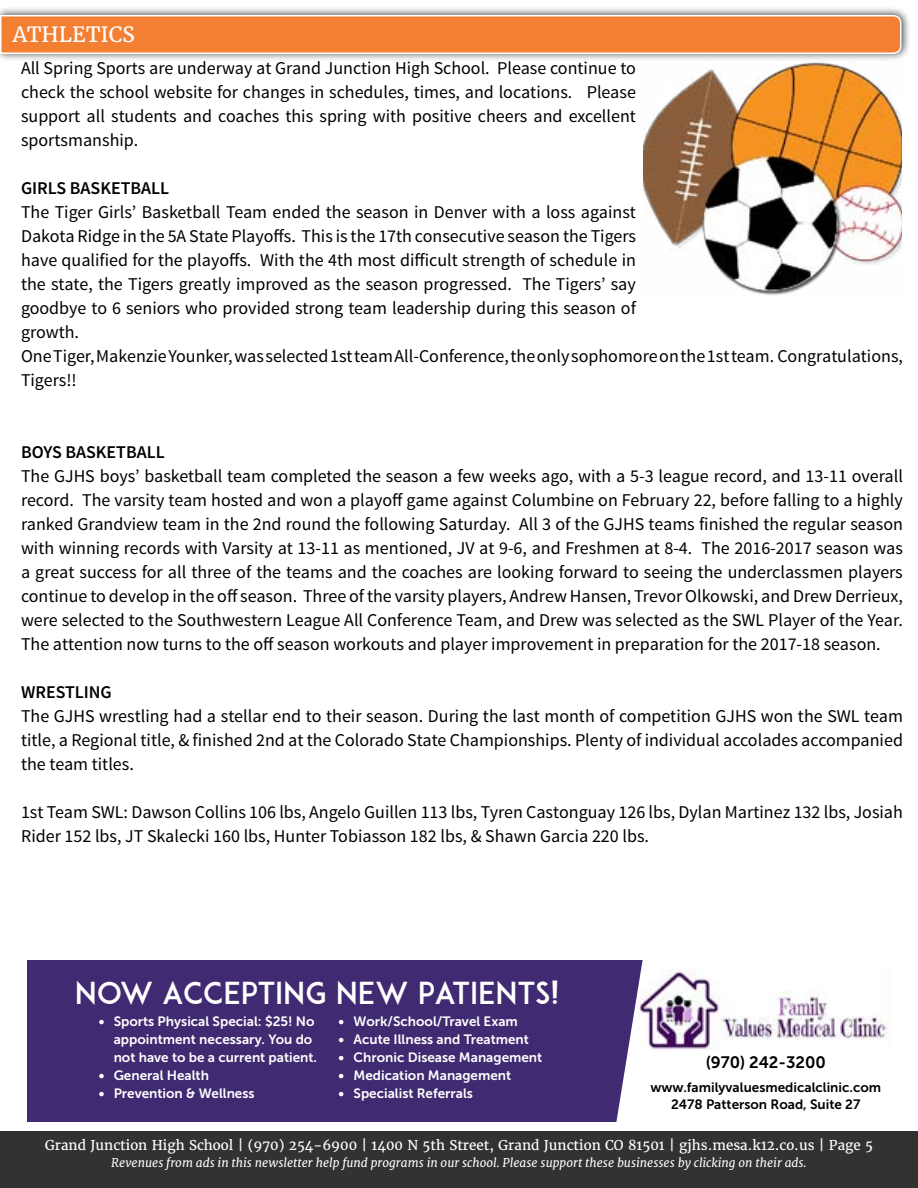
<style>
.page{position:relative;width:918px;height:1188px;background:#fff}
.page>*{position:absolute;margin:0;border:0;box-sizing:border-box;transform-origin:0 0}
.t1{font:30px "ADAM.CGPRO";color:#fff}
.t2{font:21px "Merriweather";color:#fff}
.t3{font:18px/24px "Source Sans Pro";color:#000;text-align:justify}
.t4{font:600 18px "Source Sans Pro";color:#000}
.t5{font:16.5px "Museo Sans 700";color:#000}
.t6{font:13.5px/18px "Museo Sans 700";color:#fff}
.t7{font:13.5px "Merriweather";color:#fff}
.t8{font:13.5px/16.5px "Museo Sans 700";color:#000;text-align:center}
.t9{font:italic 12px "Merriweather";color:#fff}
</style>
<div class="page">
<div style="left:0;top:1131px;width:918px;height:57px;background:#333231"></div>
<div style="left:0;top:7px;width:912px;height:55px;background:#000;opacity:.75"></div>
<svg style="left:0;top:14px;width:902px;height:41px"></svg>
<img style="left:643px;top:969px;width:247px;height:82px">
<div style="left:27px;top:960px;width:616px;height:162px;background:#402a71"></div>
<img style="left:644px;top:61px;width:258px;height:235px">
<p class="t2" style="left:13px;top:22px;width:124px">ATHLETICS</p>
<p class="t3" style="left:21px;top:57px;width:617px">All Spring Sports are underway at Grand Junction High School. Please continue to check the school website for changes in schedules, times, and locations. Please support all students and coaches this spring with positive cheers and excellent sportsmanship.</p>
<p class="t4" style="left:21px;top:177px;width:150px">GIRLS BASKETBALL</p>
<p class="t3" style="left:21px;top:201px;width:884px;text-align:left">The Tiger Girls’ Basketball Team ended the season in Denver with a loss against<br>Dakota Ridge in the 5A State Playoffs. This is the 17th consecutive season the Tigers<br>have qualified for the playoffs. With the 4th most difficult strength of schedule in<br>the state, the Tigers greatly improved as the season progressed. The Tigers’ say<br>goodbye to 6 seniors who provided strong team leadership during this season of<br>growth.<br>One Tiger, Makenzie Younker, was selected 1st team All-Conference, the only sophomore on the 1st team. Congratulations, Tigers!!</p>
<p class="t4" style="left:21px;top:441px;width:145px">BOYS BASKETBALL</p>
<p class="t3" style="left:21px;top:465px;width:884px">The GJHS boys’ basketball team completed the season a few weeks ago, with a 5-3 league record, and 13-11 overall record. The varsity team hosted and won a playoff game against Columbine on February 22, before falling to a highly ranked Grandview team in the 2nd round the following Saturday. All 3 of the GJHS teams finished the regular season with winning records with Varsity at 13-11 as mentioned, JV at 9-6, and Freshmen at 8-4. The 2016-2017 season was a great success for all three of the teams and the coaches are looking forward to seeing the underclassmen players continue to develop in the off season. Three of the varsity players, Andrew Hansen, Trevor Olkowski, and Drew Derrieux, were selected to the Southwestern League All Conference Team, and Drew was selected as the SWL Player of the Year.<br>The attention now turns to the off season workouts and player improvement in preparation for the 2017-18 season.</p>
<p class="t4" style="left:21px;top:681px;width:92px">WRESTLING</p>
<p class="t3" style="left:21px;top:705px;width:883px">The GJHS wrestling had a stellar end to their season. During the last month of competition GJHS won the SWL team title, a Regional title, &amp; finished 2nd at the Colorado State Championships. Plenty of individual accolades accompanied the team titles.</p>
<p class="t3" style="left:21px;top:801px;width:884px">1st Team SWL: Dawson Collins 106 lbs, Angelo Guillen 113 lbs, Tyren Castonguay 126 lbs, Dylan Martinez 132 lbs, Josiah<br>Rider 152 lbs, JT Skalecki 160 lbs, Hunter Tobiasson 182 lbs, &amp; Shawn Garcia 220 lbs.</p>
<h1 class="t1" style="left:75px;top:975px;width:486px">NOW ACCEPTING NEW PATIENTS!</h1>
<p class="t6" style="left:114px;top:1012px;width:205px;text-indent:-15px">• Sports Physical Special: $25! No appointment necessary. You do not have to be a current patient.</p>
<p class="t6" style="left:99px;top:1066px;width:112px">• General Health</p>
<p class="t6" style="left:99px;top:1084px;width:157px">• Prevention &amp; Wellness</p>
<p class="t6" style="left:339px;top:1012px;width:181px">• Work/School/Travel Exam</p>
<p class="t6" style="left:339px;top:1030px;width:192px">• Acute Illness and Treatment</p>
<p class="t6" style="left:339px;top:1048px;width:205px">• Chronic Disease Management</p>
<p class="t6" style="left:339px;top:1066px;width:174px">• Medication Management</p>
<p class="t6" style="left:339px;top:1084px;width:136px">• Specialist Referrals</p>
<p class="t5" style="left:706px;top:1053px;width:122px">(970) 242-3200</p>
<p class="t8" style="left:650px;top:1079px;width:232px">www.familyvaluesmedicalclinic.com<br>2478 Patterson Road, Suite 27</p>
<p class="t7" style="left:45px;top:1137px;width:830px">Grand Junction High School | (970) 254-6900 | 1400 N 5th Street, Grand Junction CO 81501 | gjhs.mesa.k12.co.us | Page 5</p>
<p class="t9" style="left:111px;top:1155px;width:697px">Revenues from ads in this newsletter help fund programs in our school. Please support these businesses by clicking on their ads.</p>
</div>
